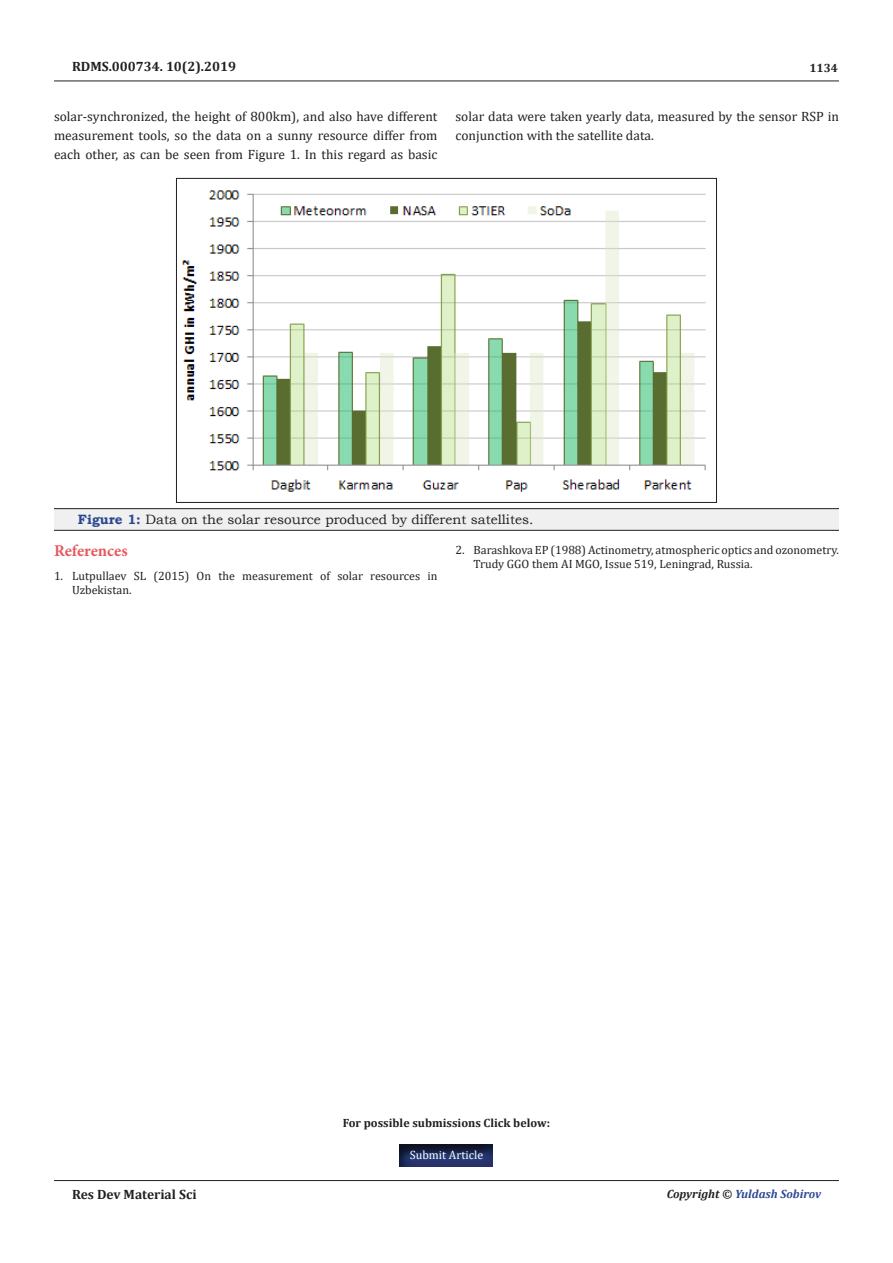
<style>
.page{position:relative;width:893px;height:1263px;background:#fff}
.page>*{position:absolute;margin:0;border:0;box-sizing:border-box;transform-origin:0 0}
.t1{font:700 16.5px "Minion Pro";letter-spacing:-.005em;color:#e65960}
.t2{font:13.5px/18.8px "Cambria";color:#231f20;text-align:justify}
.t3{font:13.5px "Bookman Old Style";color:#231f20}
.t4{font:700 13.5px "Cambria";color:#231f20}
.t5{font:12px/14.4px "Cambria";color:#231f20}
.t6{font:700 12px "Cambria";color:#231f20}
.t7{font:italic 700 12px "Cambria";color:#2a4791}
.t8{font:12px "Cambria";color:#fff}
.s1{font-weight:700;color:#2a4791}
.s2{color:#231f20}
</style>
<div class="page">
<hr style="left:54px;top:81px;width:785px;height:1px;background:#231f20">
<hr style="left:54px;top:1180px;width:785px;height:1px;background:#231f20">
<div style="left:399px;top:1141px;width:96px;height:25px;background:#231f20;opacity:.75"></div>
<div style="left:54px;top:509px;width:785px;height:21px;background:#f0f0f0"></div>
<hr style="left:54px;top:508px;width:785px;height:1px;background:#231f20">
<hr style="left:54px;top:530px;width:785px;height:1px;background:#231f20">
<img style="left:181px;top:190px;width:525px;height:302px">
<p class="t4" style="left:72px;top:56px;width:166px">RDMS.000734. 10(2).2019</p>
<p class="t2" style="left:54px;top:107px;width:385px">solar-synchronized, the height of 800km), and also have different measurement tools, so the data on a sunny resource differ from each other, as can be seen from Figure 1. In this regard as basic</p>
<p class="t2" style="left:455px;top:107px;width:385px">solar data were taken yearly data, measured by the sensor RSP in conjunction with the satellite data.</p>
<p class="t6" style="left:809px;top:60px;width:30px">1134</p>
<p class="t3" style="left:78px;top:511px;width:457px"><span class="s1">Figure 1:</span> Data on the solar resource produced by different satellites.</p>
<p class="t1" style="left:54px;top:539px;width:75px">References</p>
<p class="t5" style="left:72px;top:568px;width:367px;text-indent:-18px">1. Lutpullaev SL (2015) On the measurement of solar resources in<br>Uzbekistan.</p>
<p class="t5" style="left:473px;top:542px;width:367px;text-indent:-18px">2. Barashkova EP (1988) Actinometry, atmospheric optics and ozonometry.<br>Trudy GGO them AI MGO, Issue 519, Leningrad, Russia.</p>
<p class="t6" style="left:343px;top:1115px;width:209px">For possible submissions Click below:</p>
<p class="t8" style="left:410px;top:1147px;width:75px">Submit Article</p>
<p class="t4" style="left:72px;top:1185px;width:126px">Res Dev Material Sci</p>
<p class="t7" style="left:667px;top:1185px;width:156px"><span class="s2">Copyright ©</span> Yuldash Sobirov</p>
</div>
